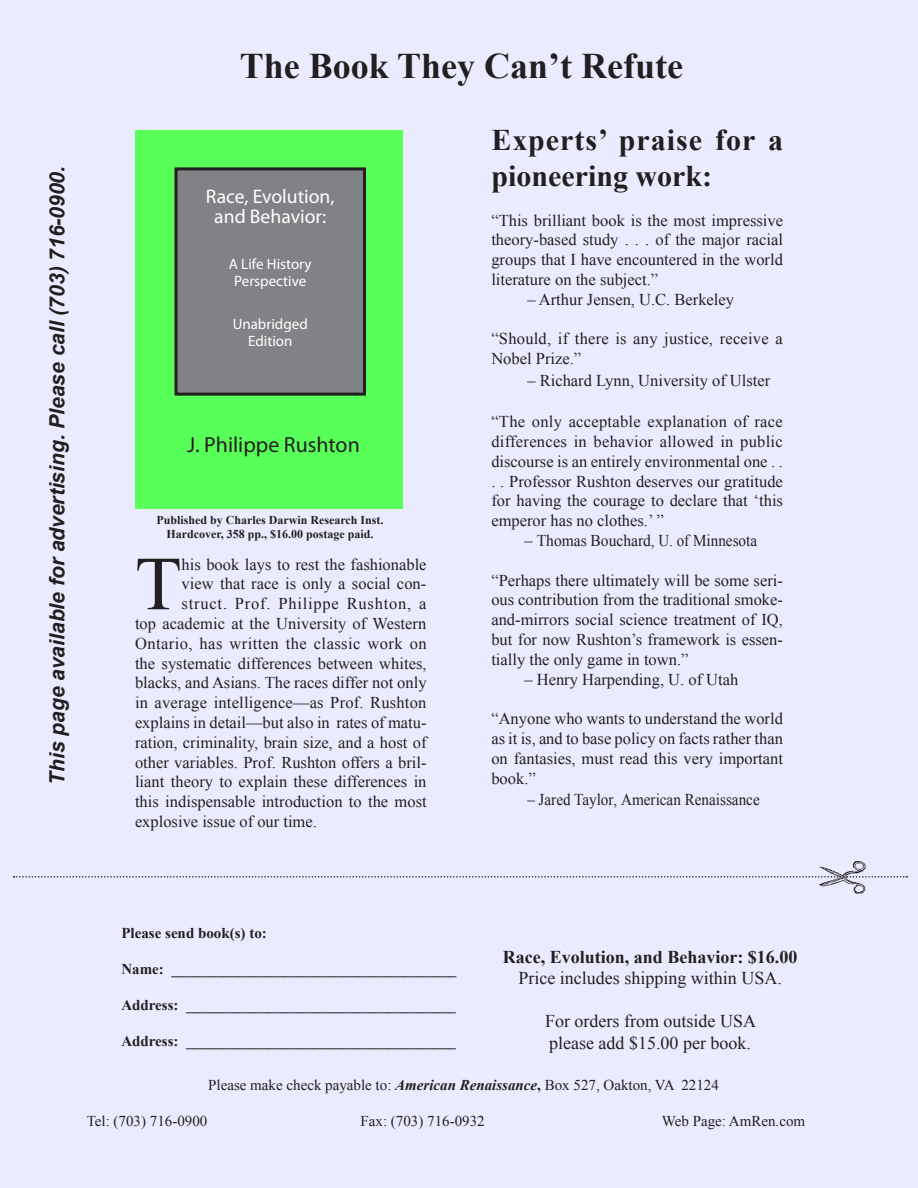
<style>
.page{position:relative;width:918px;height:1188px;background:#ebebff}
.page>*{position:absolute;margin:0;border:0;box-sizing:border-box;transform-origin:0 0}
.t1{font:76.35px "Times New Roman";color:#231f20}
.t2{font:700 36px "Times New Roman";color:#231f20}
.t3{font:700 30px/36px "Times New Roman";letter-spacing:.03em;color:#231f20}
.t4{font:21.9px "Myriad Pro";color:#231f20}
.t5{font:italic 700 21px "Arial";color:#231f20}
.t6{font:19.65px/19.6px "Myriad Pro";color:#fff;text-align:center}
.t7{font:18px/21.6px "Times New Roman";color:#231f20}
.t8{font:700 18px "Times New Roman";color:#231f20}
.t9{font:16.5px/19.8px "Times New Roman";color:#231f20;text-align:justify}
.t10{font:16.5px "Times New Roman";letter-spacing:.025em;color:#231f20}
.t11{font:16.5px "Times New Roman";color:#231f20;scale:.91 1}
.t12{font:16.5px "Times New Roman";letter-spacing:.05em;color:#231f20}
.t13{font:700 15px "Times New Roman";color:#231f20}
.t14{font:15px "Times New Roman";color:#231f20}
.t15{font:15px/16.5px "Myriad Pro";color:#fff;text-align:center}
.t16{font:700 12px/14.4px "Times New Roman";color:#231f20;text-align:center}
.s1{font-weight:700;font-style:italic}
.s2{font-weight:700}
</style>
<div class="page">
<svg style="left:14px;top:876px;width:893px;height:2px"></svg>
<img style="left:819px;top:861px;width:46px;height:32px">
<div style="left:135px;top:130px;width:267px;height:378px;background:#59ff59"></div>
<div style="left:176px;top:169px;width:188px;height:225px;background:#808285"></div>
<div style="left:175px;top:167px;width:191px;height:229px;border:3px solid #231f20"></div>
<p class="t5" style="left:44px;top:785px;width:620px;rotate:-90deg">This page available for advertising. Please call (703) 716-0900.</p>
<h2 class="t2" style="left:240px;top:41px;width:445px">The Book They Can’t Refute</h2>
<p class="t6" style="left:206px;top:186px;width:130px">Race, Evolution, and Behavior:</p>
<p class="t15" style="left:229px;top:256px;width:84px">A Life History<br>Perspective</p>
<p class="t15" style="left:233px;top:316px;width:77px">Unabridged<br>Edition</p>
<h3 class="t4" style="left:187px;top:432px;width:174px">J. Philippe Rushton</h3>
<p class="t16" style="left:156px;top:512px;width:229px">Published by Charles Darwin Research Inst.<br>Hardcover, 358 pp., $16.00 postage paid.</p>
<h1 class="t1" style="left:135px;top:532px;width:48px">T</h1>
<p class="t9" style="left:182px;top:554px;width:246px">his book lays to rest the fashionable</p>
<p class="t9" style="left:182px;top:574px;width:246px">view that race is only a social con-</p>
<p class="t12" style="left:182px;top:593px;width:246px">struct. Prof. Philippe Rushton, a</p>
<p class="t9" style="left:135px;top:613px;width:293px">top academic at the University of Western</p>
<p class="t10" style="left:135px;top:632px;width:293px">Ontario, has written the classic work on</p>
<p class="t9" style="left:135px;top:653px;width:293px">the systematic differences between whites,</p>
<p class="t9" style="left:135px;top:673px;width:293px">blacks, and Asians. The races differ not only</p>
<p class="t9" style="left:135px;top:693px;width:293px">in average intelligence—as Prof. Rushton</p>
<p class="t9" style="left:135px;top:712px;width:293px">explains in detail—but also in rates of matu-</p>
<p class="t9" style="left:135px;top:732px;width:293px">ration, criminality, brain size, and a host of</p>
<p class="t9" style="left:135px;top:752px;width:293px">other variables. Prof. Rushton offers a bril-</p>
<p class="t9" style="left:135px;top:772px;width:293px">liant theory to explain these differences in</p>
<p class="t9" style="left:135px;top:792px;width:293px">this indispensable introduction to the most</p>
<p class="t9" style="left:135px;top:811px;width:183px">explosive issue of our time.</p>
<h3 class="t3" style="left:491px;top:121px;width:293px">Experts’ praise for a pioneering work:</h3>
<p class="t9" style="left:491px;top:210px;width:293px">“This brilliant book is the most impressive theory-based study . . . of the major racial groups that I have encountered in the world literature on the subject.”</p>
<p class="t9" style="left:527px;top:289px;width:208px">– Arthur Jensen, U.C. Berkeley</p>
<p class="t9" style="left:491px;top:329px;width:293px">“Should, if there is any justice, receive a<br>Nobel Prize.”</p>
<p class="t9" style="left:527px;top:370px;width:244px">– Richard Lynn, University of Ulster</p>
<p class="t9" style="left:491px;top:411px;width:293px">“The only acceptable explanation of race differences in behavior allowed in public discourse is an entirely environmental one . . . . Professor Rushton deserves our gratitude for having the courage to declare that ‘this emperor has no clothes.’ ”</p>
<p class="t9" style="left:524px;top:530px;width:234px">– Thomas Bouchard, U. of Minnesota</p>
<p class="t9" style="left:491px;top:570px;width:293px">“Perhaps there ultimately will be some seri&shy;ous contribution from the traditional smoke&shy;and-mirrors social science treatment of IQ, but for now Rushton’s framework is essen&shy;tially the only game in town.”</p>
<p class="t9" style="left:524px;top:669px;width:215px">– Henry Harpending, U. of Utah</p>
<p class="t9" style="left:491px;top:708px;width:293px">“Anyone who wants to understand the world as it is, and to base policy on facts rather than on fantasies, must read this very important book.”</p>
<p class="t11" style="left:527px;top:789px;width:257px">– Jared Taylor, American Renaissance</p>
<p class="t13" style="left:121px;top:923px;width:147px">Please send book(s) to:</p>
<p class="t13" style="left:121px;top:959px;width:336px">Name: ______________________________________</p>
<p class="t13" style="left:121px;top:995px;width:336px">Address: ____________________________________</p>
<p class="t13" style="left:121px;top:1031px;width:336px">Address: ____________________________________</p>
<p class="t8" style="left:503px;top:944px;width:296px">Race, Evolution, and Behavior: $16.00</p>
<p class="t7" style="left:518px;top:967px;width:265px">Price includes shipping within USA.</p>
<p class="t7" style="left:545px;top:1010px;width:212px">For orders from outside USA please add $15.00 per book.</p>
<p class="t14" style="left:208px;top:1075px;width:512px">Please make check payable to: <span class="s1">American Renaissance</span><span class="s2">,</span> Box 527, Oakton, VA 22124</p>
<p class="t14" style="left:87px;top:1111px;width:122px">Tel: (703) 716-0900</p>
<p class="t14" style="left:361px;top:1111px;width:126px">Fax: (703) 716-0932</p>
<p class="t14" style="left:662px;top:1111px;width:145px">Web Page: AmRen.com</p>
</div>
